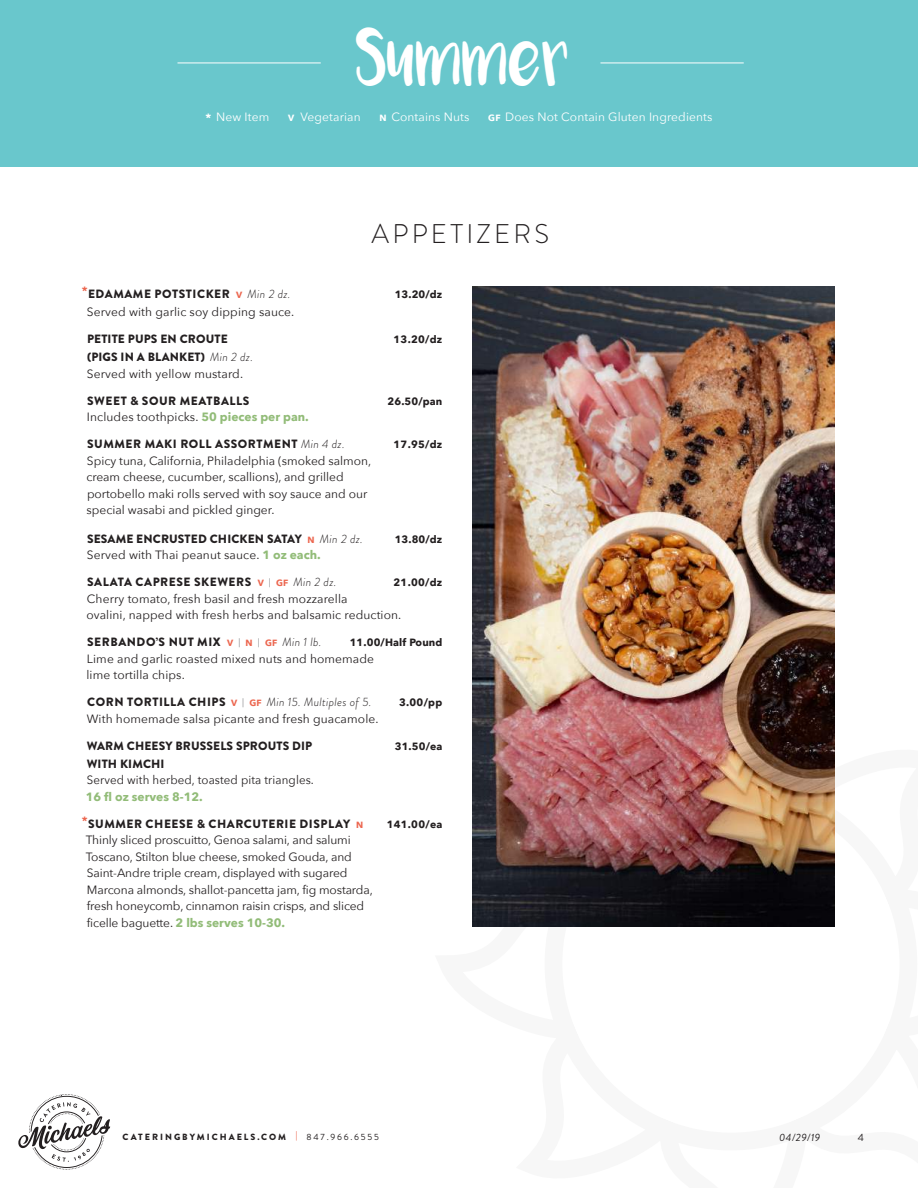
<style>
.page{position:relative;width:918px;height:1188px;background:#fff}
.page>*{position:absolute;margin:0;border:0;box-sizing:border-box;transform-origin:0 0}
.t1{font:43.5px "Luna";color:#fff}
.t2{font:300 27px "Brandon Grotesque";letter-spacing:.12em;color:#231f20}
.t3{font:12px/16.5px "Avenir Next";color:#231f20}
.t4{font:900 12px "Brandon Grotesque";letter-spacing:.045em;color:#231f20}
.t5{font:900 12px "Brandon Grotesque";letter-spacing:.01em;color:#231f20}
.t6{font:12px "Avenir Next";letter-spacing:.01em;color:#fff}
.t7{font:italic 300 12px "Brandon Grotesque";letter-spacing:.025em;color:#231f20}
.t8{font:12px "Avenir Next";color:#231f20;scale:.96 1}
.t9{font:700 12px "Avenir Next";color:#92bc78}
.t10{font:700 10.5px "Avenir Next";letter-spacing:.01em;color:#231f20}
.t11{font:italic 10.5px "Brandon Grotesque";color:#231f20}
.t12{font:10.5px "Brandon Grotesque";color:#231f20}
.t13{font:900 9px "Brandon Grotesque";letter-spacing:.22em;color:#231f20}
.s1{font-weight:700}
.s2{font-weight:700;font-size:9px}
.s3{font-family:"Avenir Next";font-weight:700;font-size:9px;color:#ec6750}
.s4{font-weight:300;font-style:italic}
.s5{font-weight:700;color:#92bc78}
.s6{font-family:"Avenir Next";font-weight:400;font-size:9px;color:#808285}
.s7{font-weight:900;font-style:normal}
.s8{font-family:"Avenir Next";font-weight:700;font-style:normal;font-size:9px;color:#ec6750}
.s9{font-family:"Avenir Next";font-weight:400;font-style:normal;font-size:9px;color:#808285}
.s10{color:#ec6750}
.s11{font-weight:400}
</style>
<div class="page">
<div style="left:0;top:0;width:918px;height:166px;background:#69c7cc"></div>
<svg style="left:18px;top:1094px;width:92px;height:76px"></svg>
<hr style="left:178px;top:63px;width:143px;height:1px;background:#fff">
<hr style="left:600px;top:63px;width:144px;height:1px;background:#fff">
<img style="left:473px;top:286px;width:361px;height:641px">
<h1 class="t1" style="left:356px;top:46px;width:216px">SUMMER</h1>
<p class="t6" style="left:205px;top:107px;width:65px"><span class="s1">*</span> New Item</p>
<p class="t6" style="left:288px;top:107px;width:74px"><span class="s2">V</span> Vegetarian</p>
<p class="t6" style="left:380px;top:107px;width:91px"><span class="s2">N</span> Contains Nuts</p>
<p class="t6" style="left:488px;top:107px;width:226px"><span class="s2">GF</span> Does Not Contain Gluten Ingredients</p>
<h2 class="t2" style="left:372px;top:215px;width:179px">APPETIZERS</h2>
<p class="t4" style="left:82px;top:285px;width:210px"><sup>*</sup>EDAMAME POTSTICKER <span class="s3">V</span> <span class="s4">Min 2 dz.</span></p>
<p class="t10" style="left:395px;top:285px;width:49px">13.20/dz</p>
<p class="t3" style="left:87px;top:303px;width:209px">Served with garlic soy dipping sauce.</p>
<p class="t5" style="left:87px;top:330px;width:142px">PETITE PUPS EN CROUTE</p>
<p class="t10" style="left:394px;top:330px;width:50px">13.20/dz</p>
<p class="t5" style="left:87px;top:348px;width:167px">(PIGS IN A BLANKET) <span class="s4">Min 2 dz.</span></p>
<p class="t3" style="left:87px;top:365px;width:158px">Served with yellow mustard.</p>
<p class="t4" style="left:87px;top:392px;width:164px">SWEET &amp; SOUR MEATBALLS</p>
<p class="t10" style="left:388px;top:392px;width:56px">26.50/pan</p>
<p class="t3" style="left:87px;top:408px;width:223px">Includes toothpicks. <span class="s5">50 pieces per pan.</span></p>
<p class="t4" style="left:87px;top:435px;width:259px">SUMMER MAKI ROLL ASSORTMENT <span class="s4">Min 4 dz.</span></p>
<p class="t10" style="left:394px;top:435px;width:50px">17.95/dz</p>
<p class="t3" style="left:86px;top:452px;width:286px">Spicy tuna, California, Philadelphia (smoked salmon, cream cheese, cucumber, scallions), and grilled portobello maki rolls served with soy sauce and our special wasabi and pickled ginger.</p>
<p class="t5" style="left:87px;top:530px;width:277px">SESAME ENCRUSTED CHICKEN SATAY <span class="s3">N</span> <span class="s4">Min 2 dz.</span></p>
<p class="t10" style="left:395px;top:530px;width:49px">13.80/dz</p>
<p class="t3" style="left:87px;top:546px;width:235px">Served with Thai peanut sauce. <span class="s5">1 oz each.</span></p>
<p class="t4" style="left:87px;top:573px;width:251px">SALATA CAPRESE SKEWERS <span class="s3">V</span> <span class="s6">|</span> <span class="s3">GF</span> <span class="s4">Min 2 dz.</span></p>
<p class="t10" style="left:394px;top:573px;width:50px">21.00/dz</p>
<p class="t3" style="left:86px;top:590px;width:317px">Cherry tomato, fresh basil and fresh mozzarella<br>ovalini, napped with fresh herbs and balsamic reduction.</p>
<p class="t4" style="left:87px;top:633px;width:236px">SERBANDO’S NUT MIX <span class="s3">V</span> <span class="s6">|</span> <span class="s3">N</span> <span class="s6">|</span> <span class="s3">GF</span> <span class="s4">Min 1 lb.</span></p>
<p class="t10" style="left:350px;top:633px;width:94px">11.00/Half Pound</p>
<p class="t3" style="left:86px;top:650px;width:289px">Lime and garlic roasted mixed nuts and homemade lime tortilla chips.</p>
<p class="t7" style="left:87px;top:694px;width:286px"><span class="s7">CORN TORTILLA CHIPS</span> <span class="s8">V</span> <span class="s9">|</span> <span class="s8">GF</span> Min 15. Multiples of 5.</p>
<p class="t10" style="left:399px;top:693px;width:45px">3.00/pp</p>
<p class="t3" style="left:87px;top:710px;width:293px">With homemade salsa picante and fresh guacamole.</p>
<p class="t5" style="left:87px;top:737px;width:227px">WARM CHEESY BRUSSELS SPROUTS DIP</p>
<p class="t10" style="left:395px;top:737px;width:49px">31.50/ea</p>
<p class="t5" style="left:87px;top:755px;width:79px">WITH KIMCHI</p>
<p class="t8" style="left:87px;top:770px;width:238px">Served with herbed, toasted pita triangles.</p>
<p class="t9" style="left:86px;top:786px;width:119px">16 fl oz serves 8-12.</p>
<p class="t4" style="left:82px;top:815px;width:283px"><sup>*</sup>SUMMER CHEESE &amp; CHARCUTERIE DISPLAY <span class="s3">N</span></p>
<p class="t10" style="left:387px;top:815px;width:57px">141.00/ea</p>
<p class="t3" style="left:86px;top:831px;width:289px">Thinly sliced proscuitto, Genoa salami, and salumi Toscano, Stilton blue cheese, smoked Gouda, and Saint-Andre triple cream, displayed with sugared Marcona almonds, shallot-pancetta jam, fig mostarda, fresh honeycomb, cinnamon raisin crisps, and sliced ficelle baguette. <span class="s5">2 lbs serves 10-30.</span></p>
<p class="t13" style="left:123px;top:1130px;width:258px">CATERINGBYMICHAELS.COM <span class="s10">|</span> <span class="s11">847.966.6555</span></p>
<p class="t11" style="left:779px;top:1130px;width:43px">04/29/19</p>
<p class="t12" style="left:858px;top:1130px;width:8px">4</p>
</div>
